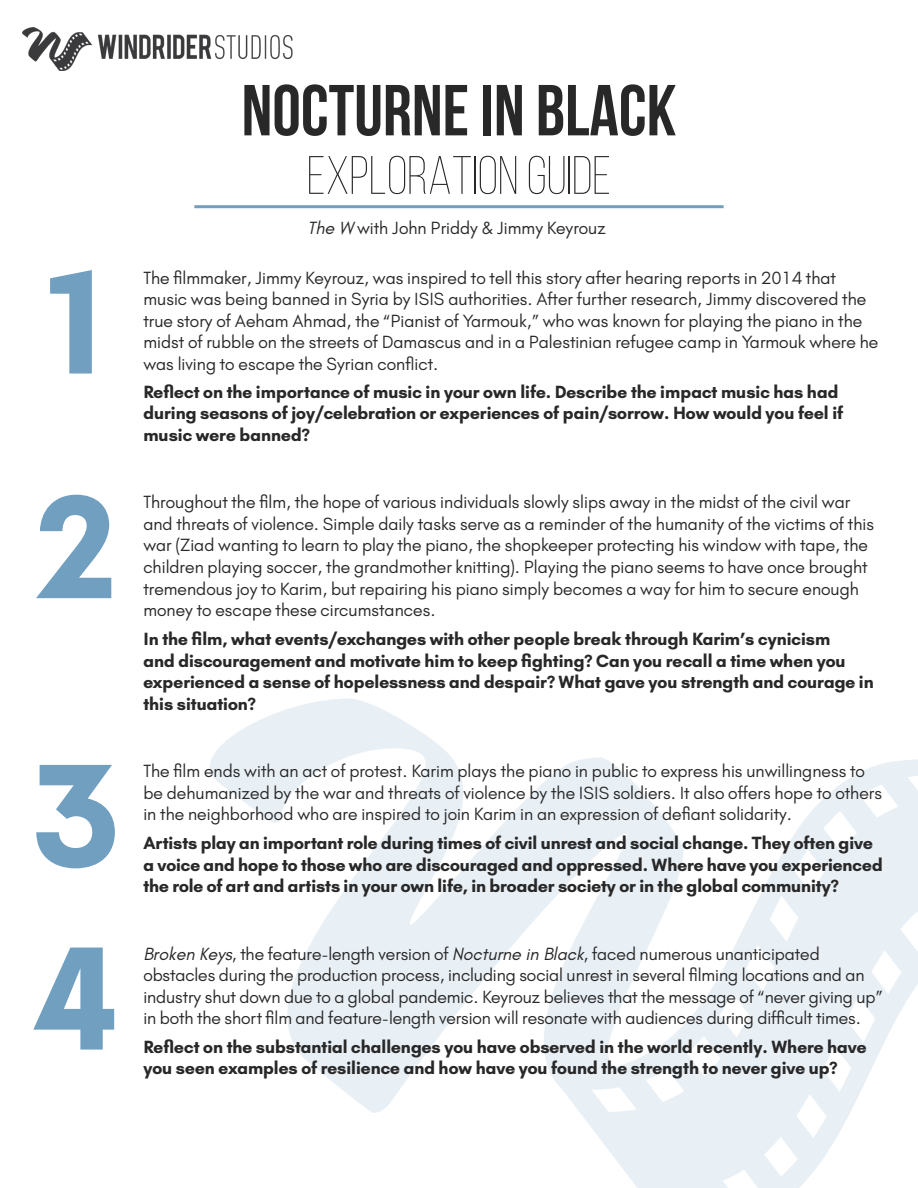
<style>
.page{position:relative;width:918px;height:1188px;background:#fff}
.page>*{position:absolute;margin:0;border:0;box-sizing:border-box;transform-origin:0 0}
.t1{font:700 150px "Glacial Indifference";color:#719fc0}
.t2{font:700 72px "Bebas Neue";color:#282829}
.t3{font:300 54px "Bebas Neue";color:#282829}
.t4{font:18px/21.6px "Glacial Indifference";color:#282829}
.t5{font:700 18px/21.6px "Glacial Indifference";color:#282829}
.s1{font-style:italic}
</style>
<div class="page">
<svg style="left:210px;top:699px;width:708px;height:489px"></svg>
<img style="left:23px;top:27px;width:270px;height:43px">
<hr style="left:194px;top:205px;width:530px;height:3px;background:#719fc0">
<p class="t1" style="left:33px;top:231px;width:87px">1</p>
<p class="t1" style="left:33px;top:456px;width:87px">2</p>
<p class="t1" style="left:33px;top:725px;width:87px">3</p>
<p class="t1" style="left:33px;top:907px;width:87px">4</p>
<p class="t2" style="left:242px;top:71px;width:436px">NOCTURNE IN BLACK</p>
<h3 class="t3" style="left:307px;top:147px;width:306px">EXPLORATION GUIDE</h3>
<p class="t4" style="left:308px;top:216px;width:300px"><span class="s1">The W</span> with John Priddy &amp; Jimmy Keyrouz</p>
<p class="t4" style="left:143px;top:267px;width:736px">The filmmaker, Jimmy Keyrouz, was inspired to tell this story after hearing reports in 2014 that music was being banned in Syria by ISIS authorities. After further research, Jimmy discovered the true story of Aeham Ahmad, the “Pianist of Yarmouk,” who was known for playing the piano in the midst of rubble on the streets of Damascus and in a Palestinian refugee camp in Yarmouk where he was living to escape the Syrian conflict.</p>
<p class="t5" style="left:143px;top:381px;width:701px">Reflect on the importance of music in your own life. Describe the impact music has had during seasons of joy/celebration or experiences of pain/sorrow. How would you feel if music were banned?</p>
<p class="t4" style="left:143px;top:491px;width:732px">Throughout the film, the hope of various individuals slowly slips away in the midst of the civil war and threats of violence. Simple daily tasks serve as a reminder of the humanity of the victims of this war (Ziad wanting to learn to play the piano, the shopkeeper protecting his window with tape, the children playing soccer, the grandmother knitting). Playing the piano seems to have once brought tremendous joy to Karim, but repairing his piano simply becomes a way for him to secure enough money to escape these circumstances.</p>
<p class="t5" style="left:143px;top:628px;width:732px">In the film, what events/exchanges with other people break through Karim’s cynicism<br>and discouragement and motivate him to keep fighting? Can you recall a time when you experienced a sense of hopelessness and despair? What gave you strength and courage in this situation?</p>
<p class="t4" style="left:143px;top:760px;width:740px">The film ends with an act of protest. Karim plays the piano in public to express his unwillingness to be dehumanized by the war and threats of violence by the ISIS soldiers. It also offers hope to others in the neighborhood who are inspired to join Karim in an expression of defiant solidarity.</p>
<p class="t5" style="left:143px;top:832px;width:741px">Artists play an important role during times of civil unrest and social change. They often give a voice and hope to those who are discouraged and oppressed. Where have you experienced</p>
<p class="t5" style="left:143px;top:876px;width:697px">the role of art and artists in your own life, in broader society or in the global community?</p>
<p class="t4" style="left:143px;top:943px;width:741px"><span class="s1">Broken Keys</span>, the feature-length version of <span class="s1">Nocturne in Black</span>, faced numerous unanticipated obstacles during the production process, including social unrest in several filming locations and an industry shut down due to a global pandemic. Keyrouz believes that the message of “never giving up” in both the short film and feature-length version will resonate with audiences during difficult times.</p>
<p class="t5" style="left:143px;top:1036px;width:725px">Reflect on the substantial challenges you have observed in the world recently. Where have</p>
<p class="t5" style="left:143px;top:1058px;width:696px">you seen examples of resilience and how have you found the strength to never give up?</p>
</div>
